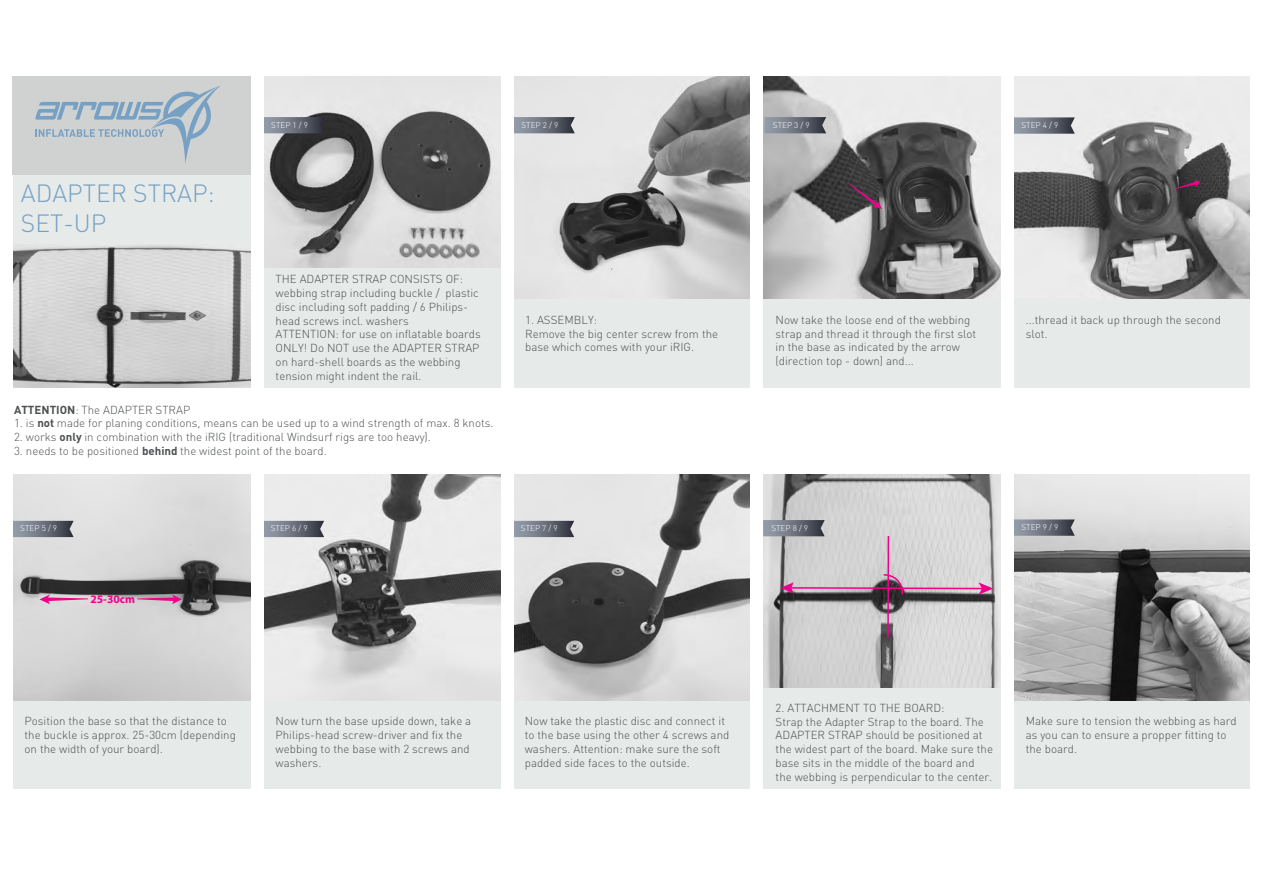
<style>
.page{position:relative;width:1263px;height:893px;background:#fff}
.page>*{position:absolute;margin:0;border:0;box-sizing:border-box;transform-origin:0 0}
.t1{font:300 24.6px/29.5px "DIN";color:#76a0c4}
.t2{font:300 11.55px/13.8px "DIN";color:#4d5051}
.t3{font:700 11.55px "Myriad Pro";color:#ed028c}
.t4{font:300 8.25px "DIN";color:#fff}
.s1{font-weight:700}
</style>
<div class="page">
<img style="left:13px;top:243px;width:238px;height:145px">
<img style="left:763px;top:474px;width:238px;height:214px">
<img style="left:514px;top:474px;width:236px;height:227px">
<img style="left:264px;top:474px;width:237px;height:227px">
<img style="left:13px;top:474px;width:238px;height:227px">
<img style="left:1014px;top:76px;width:236px;height:224px">
<img style="left:763px;top:76px;width:238px;height:224px">
<img style="left:514px;top:76px;width:236px;height:224px">
<img style="left:264px;top:76px;width:237px;height:192px">
<img style="left:1014px;top:474px;width:236px;height:227px">
<div style="left:763px;top:688px;width:238px;height:101px;background:#e6eae8"></div>
<div style="left:1013px;top:701px;width:238px;height:88px;background:#e6eae8"></div>
<div style="left:263px;top:268px;width:238px;height:120px;background:#e6eae8"></div>
<svg style="left:264px;top:117px;width:60px;height:16px"></svg>
<svg style="left:514px;top:117px;width:61px;height:16px"></svg>
<svg style="left:764px;top:117px;width:62px;height:16px"></svg>
<svg style="left:1014px;top:117px;width:61px;height:17px"></svg>
<svg style="left:13px;top:521px;width:61px;height:16px"></svg>
<svg style="left:264px;top:521px;width:60px;height:16px"></svg>
<svg style="left:514px;top:521px;width:60px;height:16px"></svg>
<svg style="left:763px;top:520px;width:62px;height:16px"></svg>
<svg style="left:1014px;top:519px;width:61px;height:17px"></svg>
<div style="left:12px;top:76px;width:240px;height:167px;background:#e6eae8"></div>
<div style="left:513px;top:300px;width:238px;height:88px;background:#e6eae8"></div>
<div style="left:763px;top:300px;width:238px;height:88px;background:#e6eae8"></div>
<div style="left:1013px;top:300px;width:238px;height:88px;background:#e6eae8"></div>
<div style="left:12px;top:701px;width:239px;height:88px;background:#e6eae8"></div>
<div style="left:513px;top:701px;width:238px;height:88px;background:#e6eae8"></div>
<div style="left:263px;top:701px;width:238px;height:88px;background:#e6eae8"></div>
<div style="left:12px;top:76px;width:240px;height:98px;background:#d0d1d1"></div>
<svg style="left:35px;top:85px;width:186px;height:78px"></svg>
<div style="left:251px;top:53px;width:12px;height:763px;background:#fff"></div>
<svg style="left:849px;top:184px;width:33px;height:25px"></svg>
<svg style="left:40px;top:594px;width:48px;height:10px"></svg>
<svg style="left:137px;top:594px;width:45px;height:10px"></svg>
<hr style="left:887px;top:536px;width:2px;height:102px;background:#ed028c">
<svg style="left:780px;top:573px;width:213px;height:23px;background:#b29ba9"></svg>
<svg style="left:1176px;top:180px;width:24px;height:9px"></svg>
<h1 class="t1" style="left:21px;top:178px;width:195px">ADAPTER STRAP:<br>SET-UP</h1>
<p class="t4" style="left:271px;top:119px;width:38px">STEP 1 / 9</p>
<p class="t4" style="left:521px;top:119px;width:38px">STEP 2 / 9</p>
<p class="t4" style="left:773px;top:119px;width:38px">STEP 3 / 9</p>
<p class="t4" style="left:1021px;top:120px;width:38px">STEP 4 / 9</p>
<p class="t2" style="left:276px;top:272px;width:207px">THE ADAPTER STRAP CONSISTS OF: webbing strap including buckle / plastic disc including soft padding / 6 Philips&shy;head screws incl. washers<br>ATTENTION: for use on inflatable boards ONLY! Do NOT use the ADAPTER STRAP on hard-shell boards as the webbing tension might indent the rail.</p>
<p class="t2" style="left:525px;top:313px;width:194px">1. ASSEMBLY:<br>Remove the big center screw from the base which comes with your iRIG.</p>
<p class="t2" style="left:776px;top:313px;width:202px">Now take the loose end of the webbing strap and thread it through the first slot in the base as indicated by the arrow (direction top - down) and...</p>
<p class="t2" style="left:1026px;top:313px;width:197px">...thread it back up through the second slot.</p>
<p class="t2" style="left:14px;top:402px;width:178px"><span class="s1">ATTENTION</span>: The ADAPTER STRAP</p>
<p class="t2" style="left:14px;top:416px;width:481px">1. is <span class="s1">not</span> made for planing conditions, means can be used up to a wind strength of max. 8 knots.</p>
<p class="t2" style="left:14px;top:430px;width:418px">2. works <span class="s1">only</span> in combination with the iRIG (traditional Windsurf rigs are too heavy).</p>
<p class="t2" style="left:14px;top:444px;width:314px">3. needs to be positioned <span class="s1">behind</span> the widest point of the board.</p>
<p class="t4" style="left:20px;top:523px;width:38px">STEP 5 / 9</p>
<p class="t4" style="left:271px;top:523px;width:38px">STEP 6 / 9</p>
<p class="t4" style="left:521px;top:523px;width:38px">STEP 7 / 9</p>
<p class="t4" style="left:771px;top:522px;width:38px">STEP 8 / 9</p>
<p class="t4" style="left:1021px;top:522px;width:38px">STEP 9 / 9</p>
<p class="t3" style="left:90px;top:592px;width:46px">25-30cm</p>
<p class="t2" style="left:276px;top:714px;width:197px">Now turn the base upside down, take a<br>Philips-head screw-driver and fix the webbing to the base with 2 screws and washers.</p>
<p class="t2" style="left:25px;top:714px;width:213px">Position the base so that the distance to the buckle is approx. 25-30cm (depending on the width of your board).</p>
<p class="t2" style="left:525px;top:714px;width:206px">Now take the plastic disc and connect it to the base using the other 4 screws and washers. Attention: make sure the soft padded side faces to the outside.</p>
<p class="t2" style="left:776px;top:701px;width:219px">2. ATTACHMENT TO THE BOARD:<br>Strap the Adapter Strap to the board. The ADAPTER STRAP should be positioned at the widest part of the board. Make sure the base sits in the middle of the board and the webbing is perpendicular to the center.</p>
<p class="t2" style="left:1026px;top:714px;width:213px">Make sure to tension the webbing as hard as you can to ensure a propper fitting to the board.</p>
</div>
